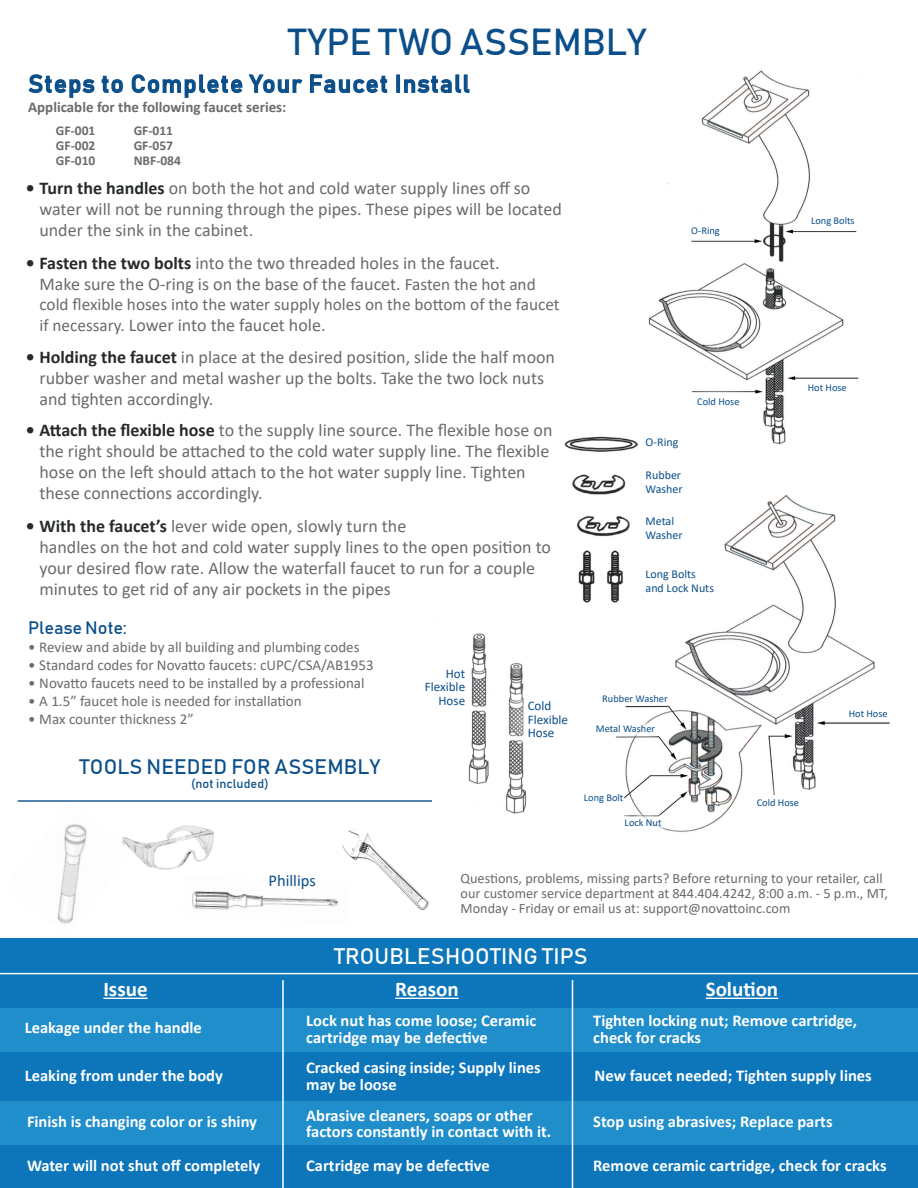
<style>
.page{position:relative;width:918px;height:1188px;background:#fff}
.page>*{position:absolute;margin:0;border:0;box-sizing:border-box;transform-origin:0 0}
.t1{font:37.5px "Bahnschrift 400";color:#0b4f8a}
.Body_Copy_-_Product{font:24px "Bahnschrift 400";letter-spacing:.06em;color:#0b4f8a}
.t2{font:22.5px "Bahnschrift 400";letter-spacing:.01em;color:#fff}
.t3{font:21px "Bahnschrift 400";letter-spacing:.01em;color:#0b4f8a}
.t4{font:700 21px "Calibri";color:#fff}
.t5{font:18px/21px "Calibri";color:#6a6b6b}
.Body_Copy_-_Product-2{font:18px "Bahnschrift 400";color:#0b4f8a}
.t6{font:17.25px "Calibri";color:#6a6b6b}
.t7{font:700 16.5px/16.5px "Calibri";color:#fff}
.t8{font:16.5px "Calibri";color:#0b4f8a}
.t9{font:15px "Calibri";color:#6a6b6b}
.t10{font:700 15px "Calibri";color:#6a6b6b}
.t11{font:14.25px/15px "Calibri";color:#6a6b6b}
.t12{font:700 13.5px/15px "Calibri";color:#6a6b6b}
.t13{font:13.05px/13.5px "Calibri";color:#0b4f8a;text-align:right}
.t14{font:12.6px "Bahnschrift 400";letter-spacing:.01em;color:#0b4f8a}
.t15{font:12px/13.5px "Calibri";color:#0b4f8a}
.t16{font:10.35px "Calibri";color:#0b4f8a}
.s1{font-weight:700;color:#272a2a}
.s2{font-size:17.25px}
</style>
<div class="page">
<hr style="left:18px;top:800px;width:424px;height:2px;background:#0b4f8a">
<img style="left:132px;top:825px;width:82px;height:45px">
<img style="left:342px;top:829px;width:87px;height:82px">
<img style="left:57px;top:824px;width:75px;height:100px">
<img style="left:192px;top:876px;width:158px;height:35px">
<img style="left:433px;top:633px;width:94px;height:181px">
<div style="left:501px;top:674px;width:93px;height:91px;background:#fff"></div>
<div style="left:0;top:938px;width:918px;height:250px;background:#0d76bb"></div>
<div style="left:0;top:1008px;width:918px;height:44px;background:#1f8ecb"></div>
<div style="left:0;top:1101px;width:918px;height:44px;background:#1f8ecb"></div>
<hr style="left:572px;top:980px;width:1px;height:208px;background:#fff">
<hr style="left:282px;top:980px;width:2px;height:208px;background:#fff">
<hr style="left:706px;top:998px;width:72px;height:1px;background:#fff">
<hr style="left:103px;top:998px;width:45px;height:1px;background:#fff">
<hr style="left:395px;top:998px;width:64px;height:1px;background:#fff">
<hr style="left:0;top:973px;width:918px;height:1px;background:#fff">
<svg style="left:28px;top:74px;width:95px;height:24px"></svg>
<svg style="left:131px;top:74px;width:172px;height:24px"></svg>
<div style="left:310px;top:74px;width:4px;height:19px;border:2px solid #0b4f8a"></div>
<div style="left:311px;top:82px;width:10px;height:4px;border:2px solid #0b4f8a"></div>
<div style="left:311px;top:74px;width:11px;height:4px;border:2px solid #0b4f8a"></div>
<svg style="left:324px;top:75px;width:64px;height:19px"></svg>
<div style="left:396px;top:74px;width:4px;height:19px;border:2px solid #0b4f8a"></div>
<svg style="left:404px;top:74px;width:66px;height:20px"></svg>
<img style="left:624px;top:494px;width:266px;height:338px">
<div style="left:618px;top:811px;width:50px;height:22px;background:#fff"></div>
<div style="left:589px;top:718px;width:73px;height:21px;background:#fff"></div>
<div style="left:734px;top:775px;width:88px;height:54px;background:#fff"></div>
<img style="left:648px;top:70px;width:211px;height:375px">
<div style="left:674px;top:375px;width:88px;height:54px;background:#fff"></div>
<img style="left:564px;top:421px;width:97px;height:182px">
<div style="left:616px;top:487px;width:96px;height:83px;background:#fff"></div>
<div style="left:616px;top:540px;width:128px;height:83px;background:#fff"></div>
<div style="left:616px;top:441px;width:96px;height:82px;background:#fff"></div>
<p class="t1" style="left:288px;top:18px;width:360px">TYPE TWO ASSEMBLY</p>
<p class="Body_Copy_-_Product" style="left:28px;top:69px;width:443px">Steps to Complete Your Faucet Install</p>
<p class="t10" style="left:28px;top:97px;width:260px">Applicable for the following faucet series:</p>
<p class="t12" style="left:56px;top:123px;width:41px">GF-001</p>
<p class="t12" style="left:56px;top:138px;width:41px">GF-002<br>GF-010</p>
<p class="t12" style="left:134px;top:123px;width:41px">GF-011</p>
<p class="t12" style="left:134px;top:138px;width:49px">GF-057<br>NBF-084</p>
<p class="t5" style="left:39px;top:177px;width:524px;text-indent:-14px"><span class="s1">• Turn the handles</span> on both the hot and cold water supply lines off so water will not be running through the pipes. These pipes will be located under the sink in the cabinet.</p>
<p class="t5" style="left:39px;top:252px;width:498px;text-indent:-14px"><span class="s1">• Fasten the two bolts</span> into the two threaded holes in the faucet.<br>Make sure the O-ring is on the base of the faucet. <span class="s2">Fasten the hot and</span></p>
<p class="t6" style="left:39px;top:293px;width:522px">cold flexible hoses into the water supply holes on the bottom of the faucet</p>
<p class="t5" style="left:39px;top:314px;width:288px"><span class="s2">if necessary.</span> Lower into the faucet hole.</p>
<p class="t5" style="left:39px;top:346px;width:517px;text-indent:-14px"><span class="s1">• Holding the faucet</span> in place at the desired position, slide the half moon rubber washer and metal washer up the bolts. Take the two lock nuts and tighten accordingly.</p>
<p class="t5" style="left:39px;top:419px;width:515px;text-indent:-14px"><span class="s1">• Attach the flexible hose</span> to the supply line source. The flexible hose on the right should be attached to the cold water supply line. The flexible hose on the left should attach to the hot water supply line. Tighten these connections accordingly.</p>
<p class="t5" style="left:39px;top:515px;width:513px;text-indent:-14px"><span class="s1">• With the faucet’s</span> lever wide open, slowly turn the<br>handles on the hot and cold water supply lines to the open position to your desired flow rate. Allow the waterfall faucet to run for a couple minutes to get rid of any air pockets in the pipes</p>
<p class="Body_Copy_-_Product-2" style="left:28px;top:616px;width:100px">Please Note:</p>
<p class="t9" style="left:28px;top:637px;width:333px">• Review and abide by all building and plumbing codes</p>
<p class="t9" style="left:28px;top:655px;width:347px">• Standard codes for Novatto faucets: cUPC/CSA/AB1953</p>
<p class="t9" style="left:28px;top:673px;width:338px">• Novatto faucets need to be installed by a professional</p>
<p class="t9" style="left:28px;top:691px;width:275px">• A 1.5” faucet hole is needed for installation</p>
<p class="t9" style="left:28px;top:709px;width:167px">• Max counter thickness 2”</p>
<p class="t3" style="left:80px;top:753px;width:302px">TOOLS NEEDED FOR ASSEMBLY</p>
<p class="t14" style="left:191px;top:775px;width:79px">(not included)</p>
<p class="t13" style="left:425px;top:667px;width:42px">Hot<br>Flexible<br>Hose</p>
<p class="t13" style="left:528px;top:699px;width:42px;text-align:left">Cold<br>Flexible<br>Hose</p>
<p class="t16" style="left:691px;top:223px;width:30px">O-Ring</p>
<p class="t15" style="left:646px;top:435px;width:34px">O-Ring</p>
<p class="t15" style="left:646px;top:468px;width:39px">Rubber<br>Washer</p>
<p class="t16" style="left:697px;top:395px;width:44px">Cold Hose</p>
<p class="t15" style="left:646px;top:514px;width:30px">Metal</p>
<p class="t15" style="left:646px;top:528px;width:39px">Washer</p>
<p class="t15" style="left:646px;top:567px;width:70px">Long Bolts and Lock Nuts</p>
<p class="t16" style="left:602px;top:691px;width:67px">Rubber Washer</p>
<p class="t16" style="left:596px;top:722px;width:61px">Metal Washer</p>
<p class="t16" style="left:584px;top:790px;width:41px">Long Bolt</p>
<p class="t16" style="left:625px;top:815px;width:38px">Lock Nut</p>
<p class="t16" style="left:811px;top:214px;width:45px">Long Bolts</p>
<p class="t16" style="left:808px;top:381px;width:40px">Hot Hose</p>
<p class="t16" style="left:757px;top:795px;width:44px">Cold Hose</p>
<p class="t16" style="left:849px;top:706px;width:40px">Hot Hose</p>
<p class="t8" style="left:268px;top:869px;width:49px">Phillips</p>
<p class="t11" style="left:460px;top:870px;width:429px">Questions, problems, missing parts? Before returning to your retailer, call our customer service department at 844.404.4242, 8:00 a.m. - 5 p.m., MT,<br>Monday - Friday or email us at: support@novattoinc.com</p>
<p class="t2" style="left:334px;top:941px;width:255px">TROUBLESHOOTING TIPS</p>
<p class="t4" style="left:103px;top:974px;width:46px">Issue</p>
<p class="t4" style="left:395px;top:974px;width:65px">Reason</p>
<p class="t7" style="left:25px;top:1019px;width:179px">Leakage under the handle</p>
<p class="t7" style="left:25px;top:1067px;width:200px">Leaking from under the body</p>
<p class="t7" style="left:306px;top:1012px;width:232px">Lock nut has come loose; Ceramic cartridge may be defective</p>
<p class="t7" style="left:306px;top:1059px;width:236px">Cracked casing inside; Supply lines may be loose</p>
<p class="t7" style="left:27px;top:1113px;width:232px">Finish is changing color or is shiny</p>
<p class="t7" style="left:306px;top:1107px;width:247px">Abrasive cleaners, soaps or other factors constantly in contact with it.</p>
<p class="t4" style="left:706px;top:974px;width:74px">Solution</p>
<p class="t7" style="left:593px;top:1012px;width:265px">Tighten locking nut; Remove cartridge, check for cracks</p>
<p class="t7" style="left:595px;top:1067px;width:279px">New faucet needed; Tighten supply lines</p>
<p class="t7" style="left:593px;top:1113px;width:241px">Stop using abrasives; Replace parts</p>
<p class="t7" style="left:27px;top:1157px;width:235px">Water will not shut off completely</p>
<p class="t7" style="left:306px;top:1157px;width:185px">Cartridge may be defective</p>
<p class="t7" style="left:593px;top:1157px;width:295px">Remove ceramic cartridge, check for cracks</p>
</div>
